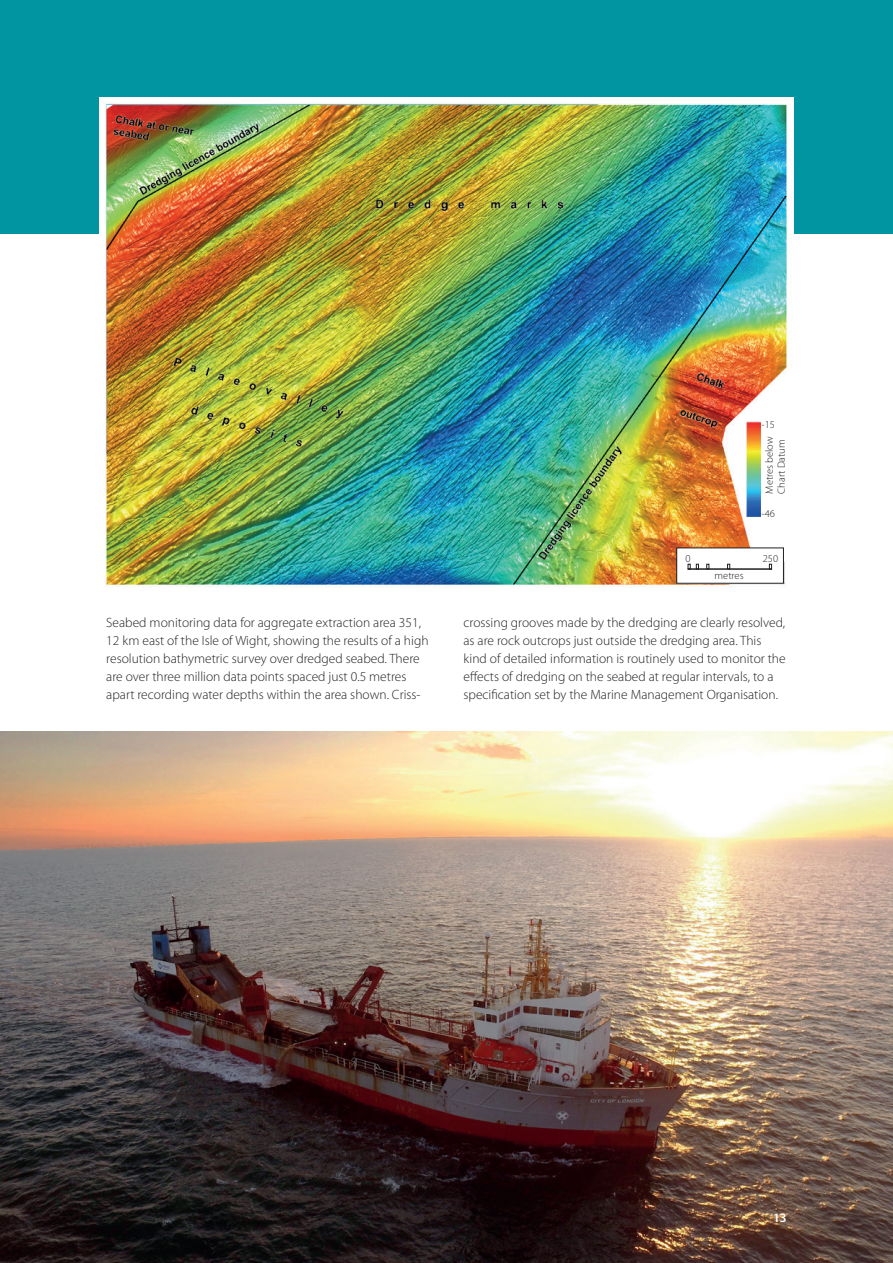
<style>
.page{position:relative;width:893px;height:1263px;background:#fff}
.page>*{position:absolute;margin:0;border:0;box-sizing:border-box;transform-origin:0 0}
.t1{font:300 13.5px/18px "Myriad Pro";color:#231f20}
.t2{font:600 12.75px "Myriad Pro";color:#fff}
.t3{font:300 10.5px/12px "Myriad Pro";color:#231f20}
</style>
<div class="page">
<div style="left:0;top:0;width:893px;height:234px;background:#0095a1"></div>
<img style="left:100px;top:98px;width:693px;height:490px">
<img style="left:0;top:731px;width:893px;height:532px">
<div style="left:762px;top:416px;width:44px;height:108px;background:#fff"></div>
<div style="left:677px;top:548px;width:106px;height:35px;background:#fff"></div>
<div style="left:676px;top:547px;width:108px;height:37px;border:1px solid #231f20"></div>
<hr style="left:688px;top:568px;width:84px;height:2px;background:#231f20">
<svg style="left:688px;top:564px;width:11px;height:5px"></svg>
<svg style="left:706px;top:564px;width:3px;height:5px"></svg>
<svg style="left:727px;top:564px;width:3px;height:5px"></svg>
<p class="t3" style="left:762px;top:419px;width:15px">-15</p>
<p class="t3" style="left:764px;top:494px;width:59px;rotate:-90deg">Metres below<br>Chart Datum</p>
<p class="t3" style="left:762px;top:507px;width:15px">-46</p>
<p class="t3" style="left:685px;top:552px;width:7px">0</p>
<p class="t3" style="left:763px;top:552px;width:17px">250</p>
<p class="t3" style="left:715px;top:570px;width:30px">metres</p>
<p class="t1" style="left:106px;top:613px;width:324px">Seabed monitoring data for aggregate extraction area 351, 12 km east of the Isle of Wight, showing the results of a high resolution bathymetric survey over dredged seabed. There are over three million data points spaced just 0.5 metres apart recording water depths within the area shown. Criss-</p>
<p class="t1" style="left:463px;top:613px;width:324px">crossing grooves made by the dredging are clearly resolved, as are rock outcrops just outside the dredging area. This kind of detailed information is routinely used to monitor the effects of dredging on the seabed at regular intervals, to a specification set by the Marine Management Organisation.</p>
<p class="t2" style="left:773px;top:1209px;width:15px">13</p>
</div>
